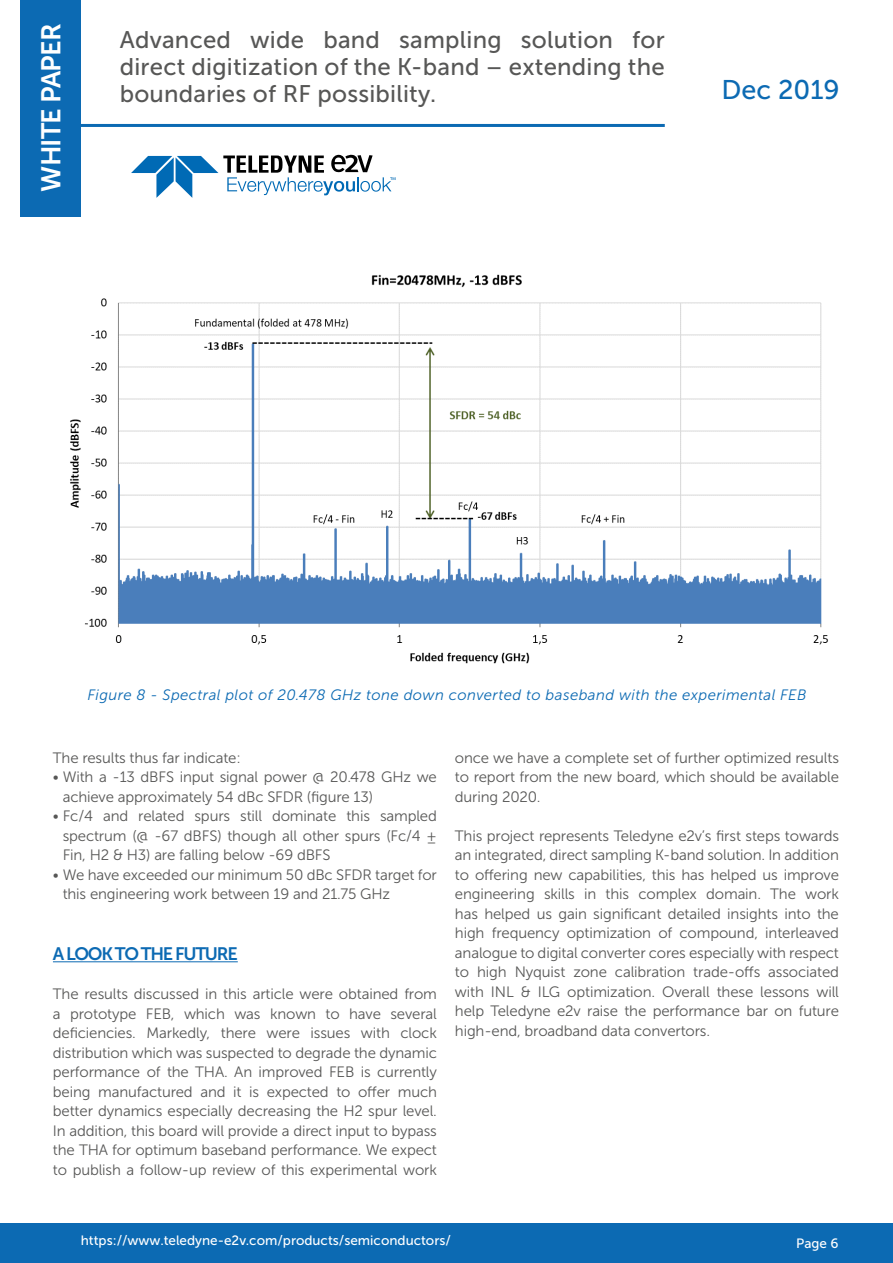
<style>
.page{position:relative;width:893px;height:1263px;background:#fff}
.page>*{position:absolute;margin:0;border:0;box-sizing:border-box;transform-origin:0 0}
.t1{font:27px "Museo Sans 700";letter-spacing:-.03em;color:#fff}
.t2{font:27px "Museo Sans 500";color:#0c6ab3}
.t3{font:24px/27px "Museo Sans 500";letter-spacing:.01em;color:#575756;text-align:justify}
.t4{font:18px "Museo Sans 700";letter-spacing:-.07em;color:#0c6ab3}
.t5{font:15px/19.5px "Museo Sans 300";letter-spacing:-.01em;color:#575756;text-align:justify}
.t6{font:italic 15px "Museo Sans 300";letter-spacing:.025em;color:#0c6ab3}
.t7{font:13.5px "Museo Sans 500";color:#fff}
</style>
<div class="page">
<svg style="left:131px;top:155px;width:264px;height:43px"></svg>
<div style="left:20px;top:0;width:61px;height:217px;background:#0c6ab3"></div>
<hr style="left:81px;top:124px;width:584px;height:3px;background:#0c6ab3">
<div style="left:0;top:1223px;width:893px;height:40px;background:#0c6ab3"></div>
<img style="left:70px;top:274px;width:758px;height:390px">
<hr style="left:53px;top:961px;width:185px;height:1px;background:#0c6ab3">
<h1 class="t1" style="left:36px;top:192px;width:170px;rotate:-90deg">WHITE PAPER</h1>
<h2 class="t3" style="left:120px;top:27px;width:547px">Advanced wide band sampling solution for direct digitization of the K-band – extending the boundaries of RF possibility.</h2>
<h1 class="t2" style="left:721px;top:75px;width:120px">Dec 2019</h1>
<p class="t6" style="left:87px;top:687px;width:721px">Figure 8 - Spectral plot of 20.478 GHz tone down converted to baseband with the experimental FEB</p>
<p class="t5" style="left:53px;top:748px;width:189px">The results thus far indicate:</p>
<p class="t5" style="left:63px;top:767px;width:376px;text-indent:-10px">• With a -13 dBFS input signal power @ 20.478 GHz we achieve approximately 54 dBc SFDR (figure 13)</p>
<p class="t5" style="left:63px;top:806px;width:376px;text-indent:-10px">• Fc/4 and related spurs still dominate this sampled spectrum (@ -67 dBFS) though all other spurs (Fc/4 ± Fin, H2 &amp; H3) are falling below -69 dBFS</p>
<p class="t5" style="left:63px;top:865px;width:376px;text-indent:-10px">• We have exceeded our minimum 50 dBc SFDR target for this engineering work between 19 and 21.75 GHz</p>
<p class="t4" style="left:53px;top:944px;width:186px">A LOOK TO THE FUTURE</p>
<p class="t5" style="left:53px;top:984px;width:386px">The results discussed in this article were obtained from a prototype FEB, which was known to have several deficiencies. Markedly, there were issues with clock distribution which was suspected to degrade the dynamic performance of the THA. An improved FEB is currently being manufactured and it is expected to offer much better dynamics especially decreasing the H2 spur level.<br>In addition, this board will provide a direct input to bypass the THA for optimum baseband performance. We expect to publish a follow-up review of this experimental work</p>
<p class="t5" style="left:455px;top:748px;width:386px">once we have a complete set of further optimized results to report from the new board, which should be available during 2020.</p>
<p class="t5" style="left:455px;top:826px;width:386px">This project represents Teledyne e2v’s first steps towards an integrated, direct sampling K-band solution. In addition to offering new capabilities, this has helped us improve engineering skills in this complex domain. The work has helped us gain significant detailed insights into the high frequency optimization of compound, interleaved analogue to digital converter cores especially with respect to high Nyquist zone calibration trade-offs associated with INL &amp; ILG optimization. Overall these lessons will help Teledyne e2v raise the performance bar on future high-end, broadband data convertors.</p>
<p class="t7" style="left:81px;top:1233px;width:372px">https://www.teledyne-e2v.com/products/semiconductors/</p>
<p class="t7" style="left:796px;top:1235px;width:44px">Page 6</p>
</div>
